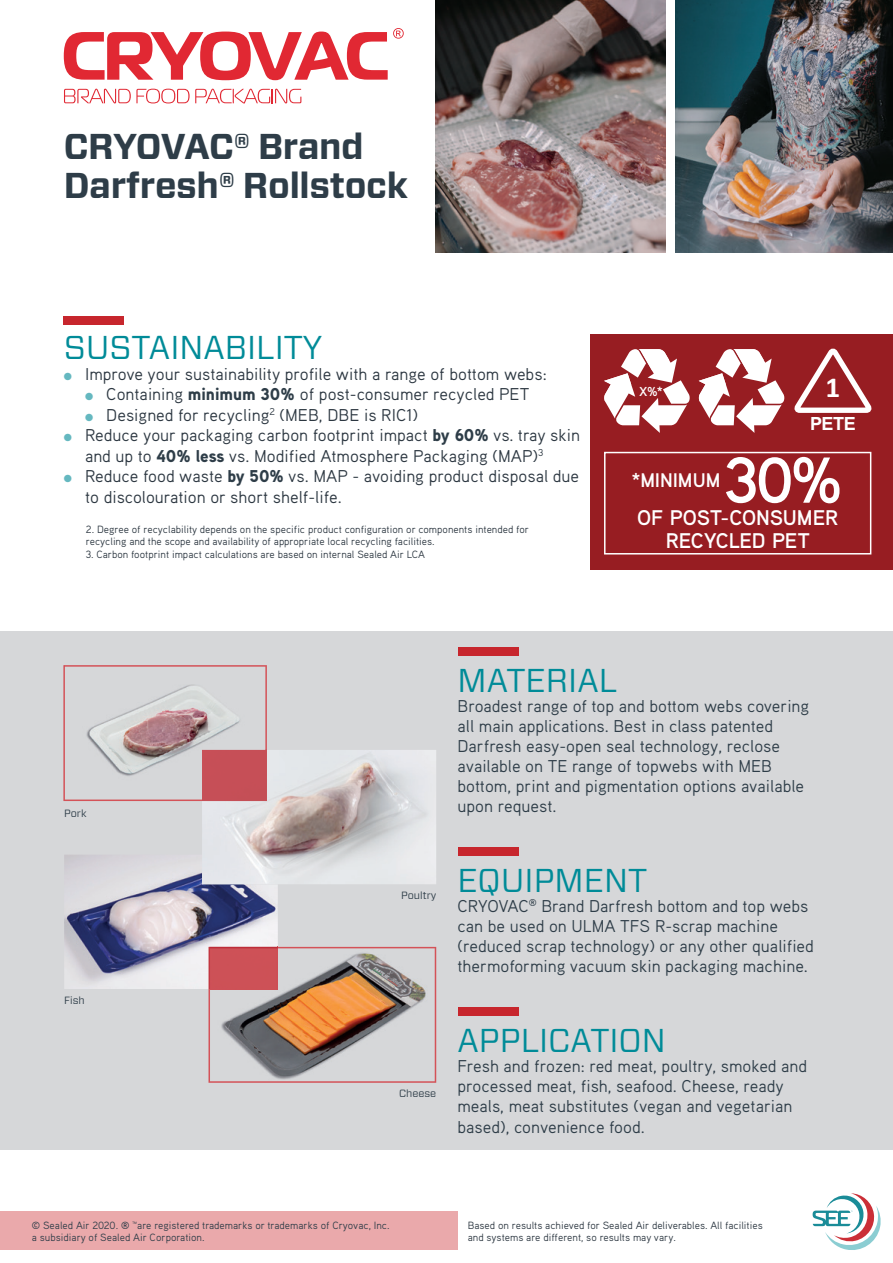
<style>
.page{position:relative;width:893px;height:1263px;background:#fff}
.page>*{position:absolute;margin:0;border:0;box-sizing:border-box;transform-origin:0 0}
.t1{font:700 64.8px "Aaux Pro OT";color:#fff}
.t2{font:700 35.85px/38.4px "Forza";letter-spacing:-.01em;color:#2e3d48}
.t3{font:33px "Forza";color:#008b98}
.t4{font:700 29.25px "Calibri";color:#fff}
.t5{font:700 21.3px/23px "Aaux Pro OT";letter-spacing:-.01em;color:#fff;text-align:center}
.t6{font:700 19.65px "Aaux Pro OT";letter-spacing:-.005em;color:#fff}
.t7{font:700 18.15px "Arial";color:#fff}
.t8{font:17.1px/20.1px "Aaux Pro OT";color:#2e3d48}
.t9{font:17.1px/20.5px "Aaux Pro OT";color:#2c3741}
.t10{font:700 13.05px "Aaux Pro OT";color:#fff}
.t11{font:10.5px/12.6px "Aaux Pro OT";color:#2c3741}
.t12{font:10.5px/12.6px "Aaux Pro OT";color:#2e3d48}
.t13{font:10.5px "Forza";color:#2e3d48}
.s1{color:#65b8c0}
.s2{font-weight:900;color:#2e3d48}
</style>
<div class="page">
<img style="left:436px;top:0;width:229px;height:253px">
<img style="left:676px;top:0;width:217px;height:253px">
<div style="left:0;top:631px;width:893px;height:519px;background:#d6d7d9"></div>
<svg style="left:64px;top:89px;width:237px;height:14px"></svg>
<svg style="left:64px;top:28px;width:340px;height:52px"></svg>
<div style="left:0;top:1211px;width:457px;height:39px;background:#eaa9ab"></div>
<svg style="left:813px;top:1193px;width:68px;height:57px"></svg>
<svg style="left:63px;top:665px;width:204px;height:136px"></svg>
<img style="left:64px;top:855px;width:214px;height:134px">
<img style="left:202px;top:750px;width:234px;height:134px">
<div style="left:202px;top:750px;width:65px;height:51px;background:#c64f57"></div>
<svg style="left:209px;top:947px;width:227px;height:136px"></svg>
<div style="left:458px;top:647px;width:60px;height:9px;background:#c7262d"></div>
<div style="left:458px;top:847px;width:60px;height:9px;background:#c7262d"></div>
<div style="left:458px;top:1007px;width:60px;height:8px;background:#c7262d"></div>
<div style="left:590px;top:334px;width:303px;height:235px;background:#971d22"></div>
<div style="left:64px;top:316px;width:60px;height:8px;background:#c7262d"></div>
<svg style="left:604px;top:349px;width:86px;height:84px"></svg>
<div style="left:604px;top:452px;width:267px;height:102px;border:2px solid #fff"></div>
<svg style="left:699px;top:348px;width:173px;height:85px"></svg>
<h2 class="t2" style="left:64px;top:128px;width:346px">CRYOVAC® Brand<br>Darfresh® Rollstock</h2>
<h3 class="t3" style="left:64px;top:325px;width:260px">SUSTAINABILITY</h3>
<p class="t9" style="left:64px;top:363px;width:484px"><span class="s1">●</span> Improve your sustainability profile with a range of bottom webs:</p>
<p class="t9" style="left:85px;top:384px;width:446px"><span class="s1">●</span> Containing <span class="s2">minimum 30%</span> of post-consumer recycled PET</p>
<p class="t9" style="left:85px;top:404px;width:335px"><span class="s1">●</span> Designed for recycling<sup>2</sup> (MEB, DBE is RIC1)</p>
<p class="t9" style="left:85px;top:425px;width:496px;text-indent:-21px"><span class="s1">●</span> Reduce your packaging carbon footprint impact <span class="s2">by 60%</span> vs. tray skin and up to <span class="s2">40% less</span> vs. Modified Atmosphere Packaging (MAP)<sup>3</sup></p>
<p class="t9" style="left:85px;top:466px;width:496px;text-indent:-21px"><span class="s1">●</span> Reduce food waste <span class="s2">by 50%</span> vs. MAP - avoiding product disposal due to discolouration or short shelf-life.</p>
<p class="t11" style="left:86px;top:523px;width:445px">2. Degree of recyclability depends on the specific product configuration or components intended for recycling and the scope and availability of appropriate local recycling facilities.</p>
<p class="t11" style="left:86px;top:548px;width:341px">3. Carbon footprint impact calculations are based on internal Sealed Air LCA</p>
<p class="t10" style="left:639px;top:383px;width:25px">X%*</p>
<h3 class="t4" style="left:825px;top:369px;width:16px">1</h3>
<p class="t7" style="left:810px;top:412px;width:47px">PETE</p>
<h1 class="t1" style="left:723px;top:439px;width:121px">30%</h1>
<p class="t6" style="left:631px;top:468px;width:90px">*MINIMUM</p>
<p class="t5" style="left:637px;top:505px;width:203px">OF POST-CONSUMER<br>RECYCLED PET</p>
<p class="t13" style="left:64px;top:806px;width:24px">Pork</p>
<p class="t13" style="left:64px;top:993px;width:22px">Fish</p>
<p class="t13" style="left:401px;top:888px;width:37px">Poultry</p>
<p class="t13" style="left:399px;top:1086px;width:39px">Cheese</p>
<h3 class="t3" style="left:457px;top:658px;width:161px">MATERIAL</h3>
<p class="t8" style="left:457px;top:695px;width:353px">Broadest range of top and bottom webs covering all main applications. Best in class patented Darfresh easy-open seal technology, reclose available on TE range of topwebs with MEB bottom, print and pigmentation options available upon request.</p>
<h3 class="t3" style="left:457px;top:858px;width:191px">EQUIPMENT</h3>
<p class="t8" style="left:457px;top:895px;width:358px">CRYOVAC<sup>®</sup> Brand Darfresh bottom and top webs can be used on ULMA TFS R-scrap machine (reduced scrap technology) or any other qualified thermoforming vacuum skin packaging machine.</p>
<h3 class="t3" style="left:457px;top:1018px;width:210px">APPLICATION</h3>
<p class="t8" style="left:457px;top:1056px;width:351px">Fresh and frozen: red meat, poultry, smoked and processed meat, fish, seafood. Cheese, ready meals, meat substitutes (vegan and vegetarian based), convenience food.</p>
<p class="t12" style="left:32px;top:1218px;width:359px">© Sealed Air 2020. ® ™are registered trademarks or trademarks of Cryovac, Inc. a subsidiary of Sealed Air Corporation.</p>
<p class="t11" style="left:468px;top:1218px;width:296px">Based on results achieved for Sealed Air deliverables. All facilities and systems are different, so results may vary.</p>
</div>
